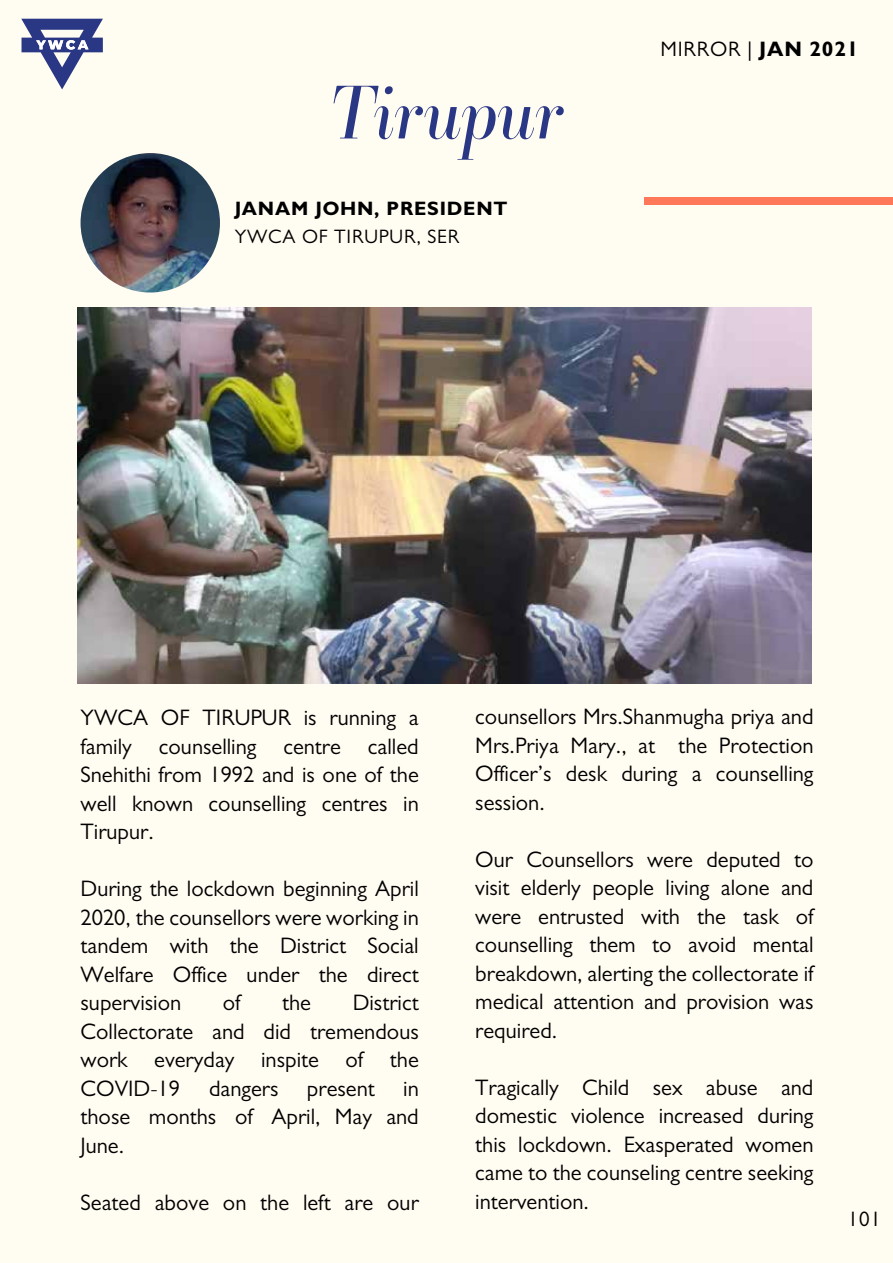
<style>
.page{position:relative;width:893px;height:1263px;background:#fffcf2}
.page>*{position:absolute;margin:0;border:0;box-sizing:border-box;transform-origin:0 0}
.t1{font:italic 74.55px "Ambroise Std";color:#2a3785}
.t2{font:22.5px/28.5px "Gill Sans";color:#000;text-align:justify}
.t3{font:21px "Gill Sans";letter-spacing:.04em;color:#000}
.t4{font:700 19.5px "Gill Sans";letter-spacing:.04em;color:#000}
.t5{font:19.5px "Gill Sans";letter-spacing:.04em;color:#000}
.s1{font-weight:700}
</style>
<div class="page">
<img style="left:81px;top:153px;width:139px;height:139px;border-radius:70px">
<svg style="left:21px;top:19px;width:82px;height:70px"></svg>
<div style="left:644px;top:197px;width:249px;height:8px;background:#ff785a"></div>
<img style="left:78px;top:307px;width:733px;height:376px">
<h1 class="t1" style="left:330px;top:65px;width:238px">Tirupur</h1>
<p class="t4" style="left:235px;top:196px;width:274px">JANAM JOHN, PRESIDENT</p>
<p class="t5" style="left:235px;top:225px;width:226px">YWCA OF TIRUPUR, SER</p>
<p class="t3" style="left:660px;top:37px;width:200px">MIRROR | <span class="s1">JAN 2021</span></p>
<p class="t2" style="left:81px;top:703px;width:340px">YWCA OF TIRUPUR is running a family counselling centre called Snehithi from 1992 and is one of the well known counselling centres in Tirupur.</p>
<p class="t2" style="left:81px;top:874px;width:340px">During the lockdown beginning April 2020, the counsellors were working in tandem with the District Social Welfare Office under the direct supervision</p>
<p class="t2" style="left:223px;top:988px;width:19px">of</p>
<p class="t2" style="left:282px;top:988px;width:30px">the</p>
<p class="t2" style="left:81px;top:988px;width:340px;text-indent:272px">District Collectorate and did tremendous work everyday inspite of the COVID-19</p>
<p class="t2" style="left:209px;top:1074px;width:71px">dangers</p>
<p class="t2" style="left:307px;top:1074px;width:69px">present</p>
<p class="t2" style="left:81px;top:1074px;width:340px;text-indent:323px">in those months of April, May and June.</p>
<p class="t2" style="left:81px;top:1188px;width:340px">Seated above on the left are our</p>
<p class="t2" style="left:475px;top:702px;width:340px">counsellors Mrs.Shanmugha priya and Mrs.Priya Mary., at the Protection Officer’s desk during a counselling session.</p>
<p class="t2" style="left:475px;top:845px;width:340px">Our Counsellors were deputed to visit elderly people living alone and were entrusted with the task of counselling them to avoid mental breakdown, alerting the collectorate if medical attention and provision was required.</p>
<p class="t2" style="left:475px;top:1073px;width:340px">Tragically Child sex abuse and domestic violence increased during this lockdown. Exasperated women came to the counseling centre seeking intervention.</p>
<p class="t3" style="left:848px;top:1206px;width:35px">101</p>
</div>
